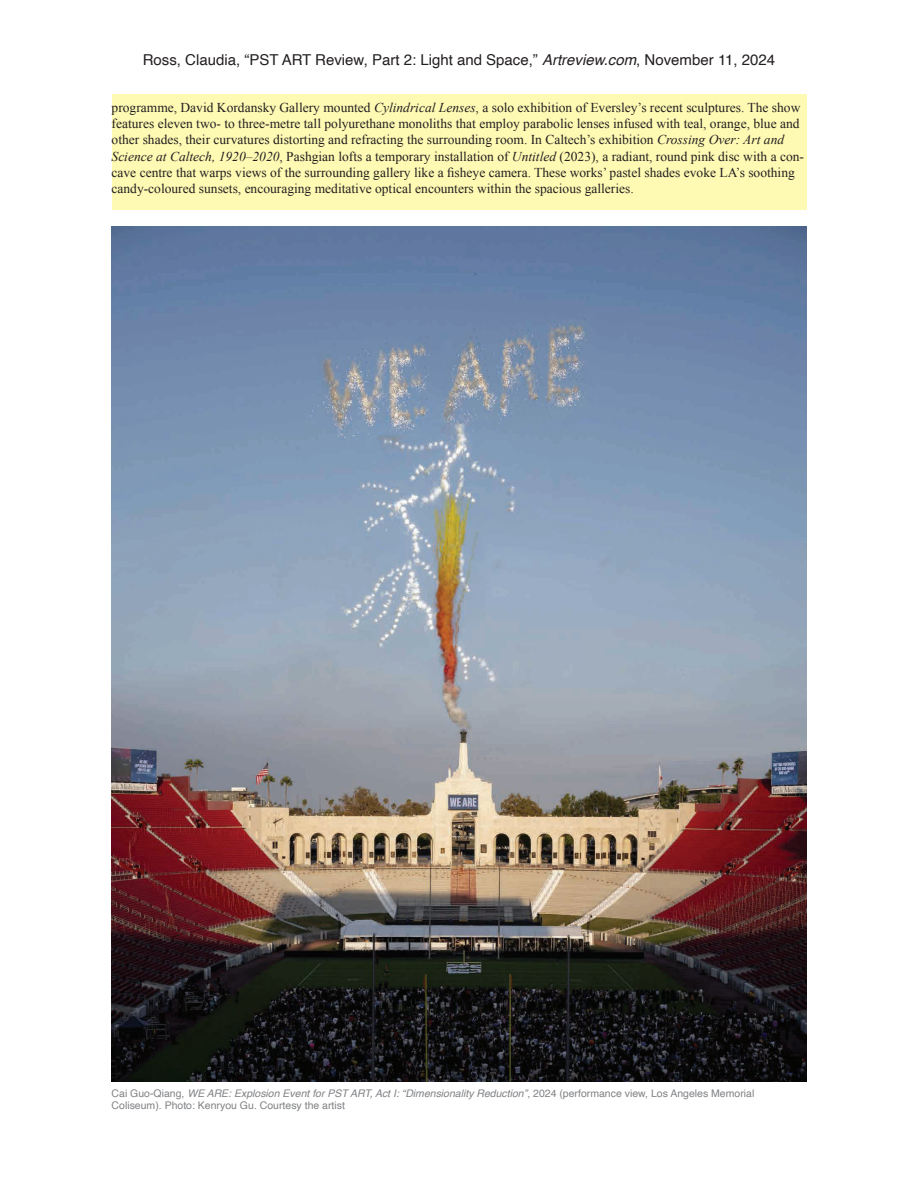
<style>
.page{position:relative;width:918px;height:1188px;background:#fff}
.page>*{position:absolute;margin:0;border:0;box-sizing:border-box;transform-origin:0 0}
.t1{font:15px "Helvetica";color:#231f20}
.t2{font:13.5px/16.2px "Times New Roman";color:#231f20}
.t3{font:10.5px/12.6px "Helvetica";color:#808285}
.s1{font-style:italic}
</style>
<div class="page">
<div style="left:112px;top:94px;width:694px;height:116px;background:#fffab3"></div>
<img style="left:112px;top:227px;width:694px;height:855px">
<p class="t1" style="left:143px;top:48px;width:634px">Ross, Claudia, “PST ART Review, Part 2: Light and Space,” <span class="s1">Artreview.com</span>, November 11, 2024</p>
<p class="t2" style="left:112px;top:99px;width:694px">programme, David Kordansky Gallery mounted <span class="s1">Cylindrical Lenses</span>, a solo exhibition of Eversley’s recent sculptures. The show features eleven two- to three-metre tall polyurethane monoliths that employ parabolic lenses infused with teal, orange, blue and other shades, their curvatures distorting and refracting the surrounding room. In Caltech’s exhibition <span class="s1">Crossing Over: Art and Science at Caltech, 1920–2020</span>, Pashgian lofts a temporary installation of <span class="s1">Untitled</span> (2023), a radiant, round pink disc with a con&shy;cave centre that warps views of the surrounding gallery like a fisheye camera. These works’ pastel shades evoke LA’s soothing candy-coloured sunsets, encouraging meditative optical encounters within the spacious galleries.</p>
<p class="t3" style="left:112px;top:1087px;width:644px">Cai Guo-Qiang, <span class="s1">WE ARE: Explosion Event for PST ART, Act I: “Dimensionality Reduction”</span>, 2024 (performance view, Los Angeles Memorial<br>Coliseum). Photo: Kenryou Gu. Courtesy the artist</p>
</div>
